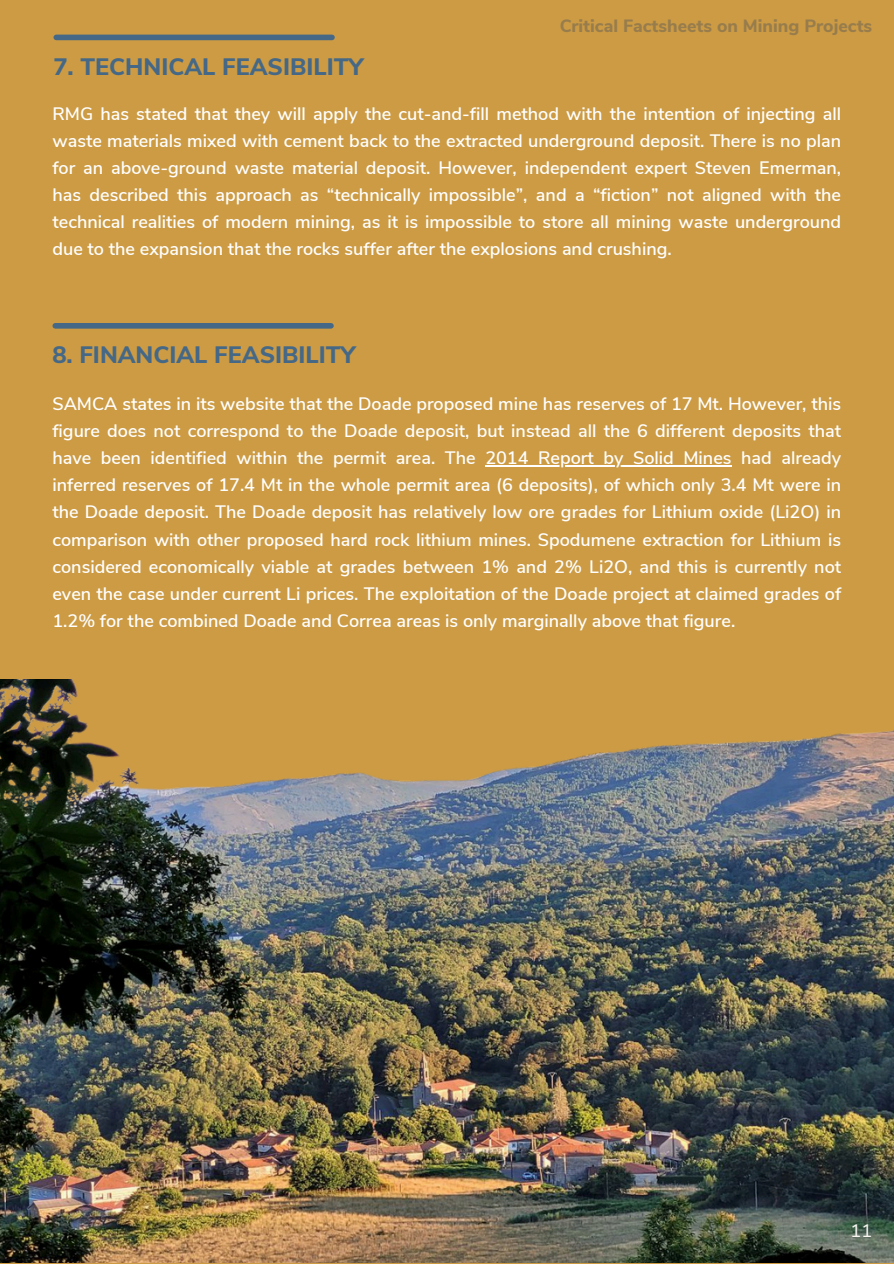
<style>
.page{position:relative;width:894px;height:1264px;background:#fff}
.page>*{position:absolute;margin:0;border:0;box-sizing:border-box;transform-origin:0 0}
.t1{font:800 23.7px "Nunito Sans";color:#456887}
.t2{font:600 18px/27px "Nunito Sans";color:#fff;text-align:justify}
.t3{font:18px "Nunito Sans 10 pt";color:#f8f6f1}
.t4{font:800 17.7px "Nunito Sans";color:#575757}
</style>
<div class="page">
<div style="left:0;top:0;width:893px;height:1263px;background:#cc9b44"></div>
<div style="left:56px;top:35px;width:276px;height:5px;background:#456887"></div>
<div style="left:55px;top:323px;width:276px;height:5px;background:#456887"></div>
<img style="left:0;top:680px;width:893px;height:582px">
<hr style="left:485px;top:465px;width:246px;height:1px;background:#fff">
<h1 class="t1" style="left:53px;top:51px;width:311px">7. TECHNICAL FEASIBILITY</h1>
<p class="t4" style="left:559px;top:14px;width:314px">Critical Factsheets on Mining Projects</p>
<p class="t2" style="left:52px;top:100px;width:790px">RMG has stated that they will apply the cut-and-fill method with the intention of injecting all waste materials mixed with cement back to the extracted underground deposit. There is no plan for an above-ground waste material deposit. However, independent expert Steven Emerman, has described this approach as “technically impossible”, and a “fiction” not aligned with the technical realities of modern mining, as it is impossible to store all mining waste underground due to the expansion that the rocks suffer after the explosions and crushing.</p>
<p class="t1" style="left:52px;top:339px;width:304px">8. FINANCIAL FEASIBILITY</p>
<p class="t2" style="left:52px;top:391px;width:790px">SAMCA states in its website that the Doade proposed mine has reserves of 17 Mt. However, this figure does not correspond to the Doade deposit, but instead all the 6 different deposits that have been identified within the permit area. The</p>
<h1 class="t2" style="left:52px;top:445px;width:790px;text-indent:433px">2014 Report by Solid Mines had already inferred reserves of 17.4 Mt in the whole permit area (6 deposits), of which only 3.4 Mt were in the Doade deposit. The Doade deposit has relatively low ore grades for Lithium oxide (Li2O) in comparison with other proposed hard rock lithium mines. Spodumene extraction for Lithium is considered economically viable at grades between 1% and 2% Li2O, and this is currently not even the case under current Li prices. The exploitation of the Doade project at claimed grades of 1.2% for the combined Doade and Correa areas is only marginally above that figure.</h1>
<p class="t3" style="left:850px;top:1219px;width:23px">11</p>
</div>
